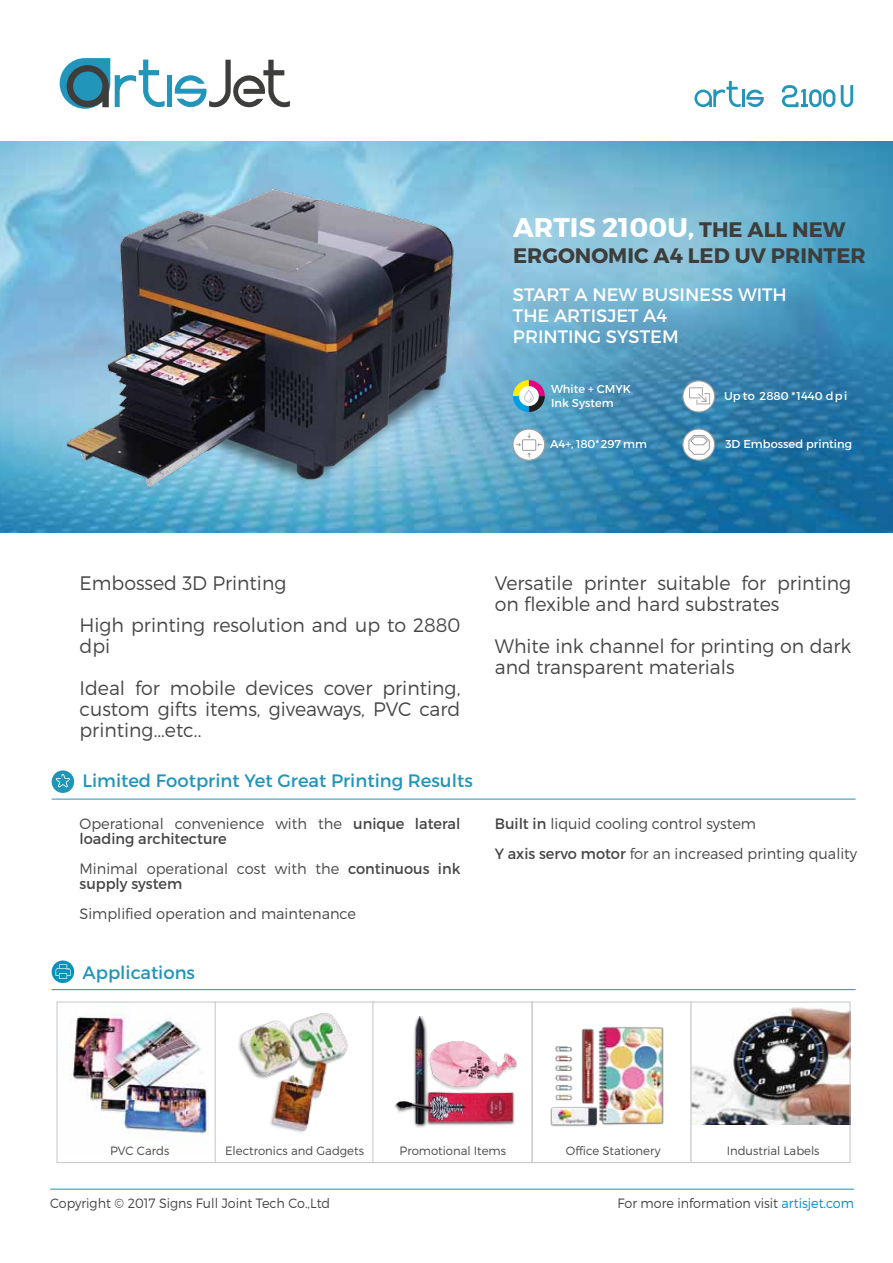
<style>
.page{position:relative;width:893px;height:1263px;background:#fff}
.page>*{position:absolute;margin:0;border:0;box-sizing:border-box;transform-origin:0 0}
.t1{font:700 27px "Montserrat";color:#fff}
.t2{font:700 21px "Montserrat";color:#3d3d3b}
.t3{font:300 19.5px/21px "Montserrat";color:#474646}
.t4{font:18px "Montserrat";color:#1f95ba}
.t5{font:18px/21px "Montserrat";color:#fff}
.t6{font:300 15px/15px "Montserrat";color:#474646}
.t7{font:15px/15px "Montserrat";color:#474646}
.t8{font:300 13.5px "Montserrat";color:#444;scale:.94 1}
.t9{font:300 12px "Montserrat";color:#474646}
.t10{font:11.4px/13.6px "Montserrat";color:#fff}
.s1{font-size:21px;color:#3d3d3b}
.s2{font-weight:300}
.s3{font-weight:400}
.s4{color:#008bd2}
</style>
<div class="page">
<svg style="left:52px;top:960px;width:22px;height:23px"></svg>
<svg style="left:56px;top:964px;width:15px;height:15px"></svg>
<img style="left:0;top:141px;width:893px;height:391px">
<div style="left:52px;top:770px;width:22px;height:23px;background:#1f95ba;border-radius:50%"></div>
<svg style="left:56px;top:774px;width:14px;height:13px"></svg>
<hr style="left:52px;top:989px;width:804px;height:1px;background:#1f95ba">
<hr style="left:50px;top:1189px;width:804px;height:1px;background:#1f95ba">
<hr style="left:52px;top:799px;width:804px;height:1px;background:#1f95ba">
<div style="left:167px;top:75px;width:5px;height:32px;background:#2296ba"></div>
<svg style="left:59px;top:58px;width:106px;height:51px"></svg>
<svg style="left:175px;top:60px;width:115px;height:48px"></svg>
<img style="left:69px;top:1005px;width:140px;height:138px">
<div style="left:57px;top:1002px;width:159px;height:161px;border:1px solid #c6c6c6"></div>
<div style="left:215px;top:1002px;width:160px;height:161px;background:#fff;border:1px solid #c6c6c6"></div>
<div style="left:532px;top:1002px;width:159px;height:161px;background:#fff;border:1px solid #c6c6c6"></div>
<div style="left:372px;top:1002px;width:160px;height:161px;background:#fff;border:1px solid #c6c6c6"></div>
<img style="left:693px;top:1007px;width:155px;height:117px">
<div style="left:691px;top:1002px;width:159px;height:161px;border:1px solid #c6c6c6"></div>
<svg style="left:513px;top:429px;width:32px;height:31px"></svg>
<div style="left:512px;top:428px;width:33px;height:33px;border:1px solid #9d9d9c;border-radius:50%"></div>
<svg style="left:516px;top:433px;width:26px;height:24px"></svg>
<svg style="left:513px;top:380px;width:32px;height:32px"></svg>
<svg style="left:683px;top:381px;width:32px;height:31px"></svg>
<div style="left:682px;top:380px;width:33px;height:33px;border:1px solid #9d9d9c;border-radius:50%"></div>
<svg style="left:689px;top:387px;width:21px;height:17px"></svg>
<svg style="left:683px;top:429px;width:32px;height:31px"></svg>
<div style="left:682px;top:428px;width:33px;height:33px;border:1px solid #9d9d9c;border-radius:50%"></div>
<svg style="left:688px;top:435px;width:22px;height:20px"></svg>
<svg style="left:694px;top:81px;width:70px;height:26px"></svg>
<svg style="left:841px;top:85px;width:12px;height:22px"></svg>
<svg style="left:782px;top:85px;width:53px;height:22px"></svg>
<img style="left:238px;top:1013px;width:110px;height:120px">
<img style="left:550px;top:1026px;width:114px;height:101px">
<img style="left:394px;top:1016px;width:122px;height:112px">
<img style="left:41px;top:141px;width:439px;height:392px">
<h1 class="t1" style="left:513px;top:211px;width:334px">ARTIS 2100U, <span class="s1">THE ALL NEW</span></h1>
<p class="t2" style="left:513px;top:242px;width:354px">ERGONOMIC A4 LED UV PRINTER</p>
<p class="t5" style="left:513px;top:284px;width:275px">START A NEW BUSINESS WITH<br>THE ARTISJET A4<br>PRINTING SYSTEM</p>
<p class="t10" style="left:551px;top:382px;width:81px">White + CMYK<br>Ink System</p>
<p class="t10" style="left:724px;top:389px;width:125px">Up to 2880 *1440 dpi</p>
<p class="t10" style="left:725px;top:437px;width:128px">3D Embossed printing</p>
<p class="t10" style="left:550px;top:437px;width:99px">A4+, 180*297 mm</p>
<p class="t3" style="left:80px;top:561px;width:382px;line-height:42px">Embossed 3D Printing<br>High printing resolution and up to 2880</p>
<p class="t3" style="left:80px;top:624px;width:382px;line-height:42px">dpi<br>Ideal for mobile devices cover printing,</p>
<p class="t3" style="left:80px;top:698px;width:382px">custom gifts items, giveaways, PVC card printing...etc..</p>
<p class="t4" style="left:83px;top:770px;width:392px">Limited Footprint Yet Great Printing Results</p>
<p class="t7" style="left:80px;top:816px;width:382px"><span class="s2">Operational convenience with the</span> unique lateral loading architecture</p>
<p class="t6" style="left:80px;top:861px;width:382px">Minimal operational cost with the <span class="s3">continuous ink supply system</span></p>
<p class="t6" style="left:80px;top:906px;width:278px">Simplified operation and maintenance</p>
<p class="t4" style="left:83px;top:961px;width:114px">Applications</p>
<p class="t3" style="left:495px;top:572px;width:358px">Versatile printer suitable for printing on flexible and hard substrates</p>
<p class="t3" style="left:495px;top:635px;width:358px">White ink channel for printing on dark and transparent materials</p>
<p class="t6" style="left:495px;top:808px;width:364px;line-height:30px"><span class="s3">Built in</span> liquid cooling control system<br><span class="s3">Y axis servo motor</span> for an increased printing quality</p>
<p class="t9" style="left:110px;top:1144px;width:61px">PVC Cards</p>
<p class="t9" style="left:225px;top:1144px;width:140px">Electronics and Gadgets</p>
<p class="t9" style="left:400px;top:1144px;width:108px">Promotional Items</p>
<p class="t9" style="left:566px;top:1144px;width:96px">Office Stationery</p>
<p class="t9" style="left:727px;top:1144px;width:94px">Industrial Labels</p>
<p class="t8" style="left:50px;top:1194px;width:299px">Copyright © 2017 Signs Full Joint Tech Co.,Ltd</p>
<p class="t8" style="left:617px;top:1194px;width:253px">For more information visit <span class="s4">artisjet.com</span></p>
</div>
